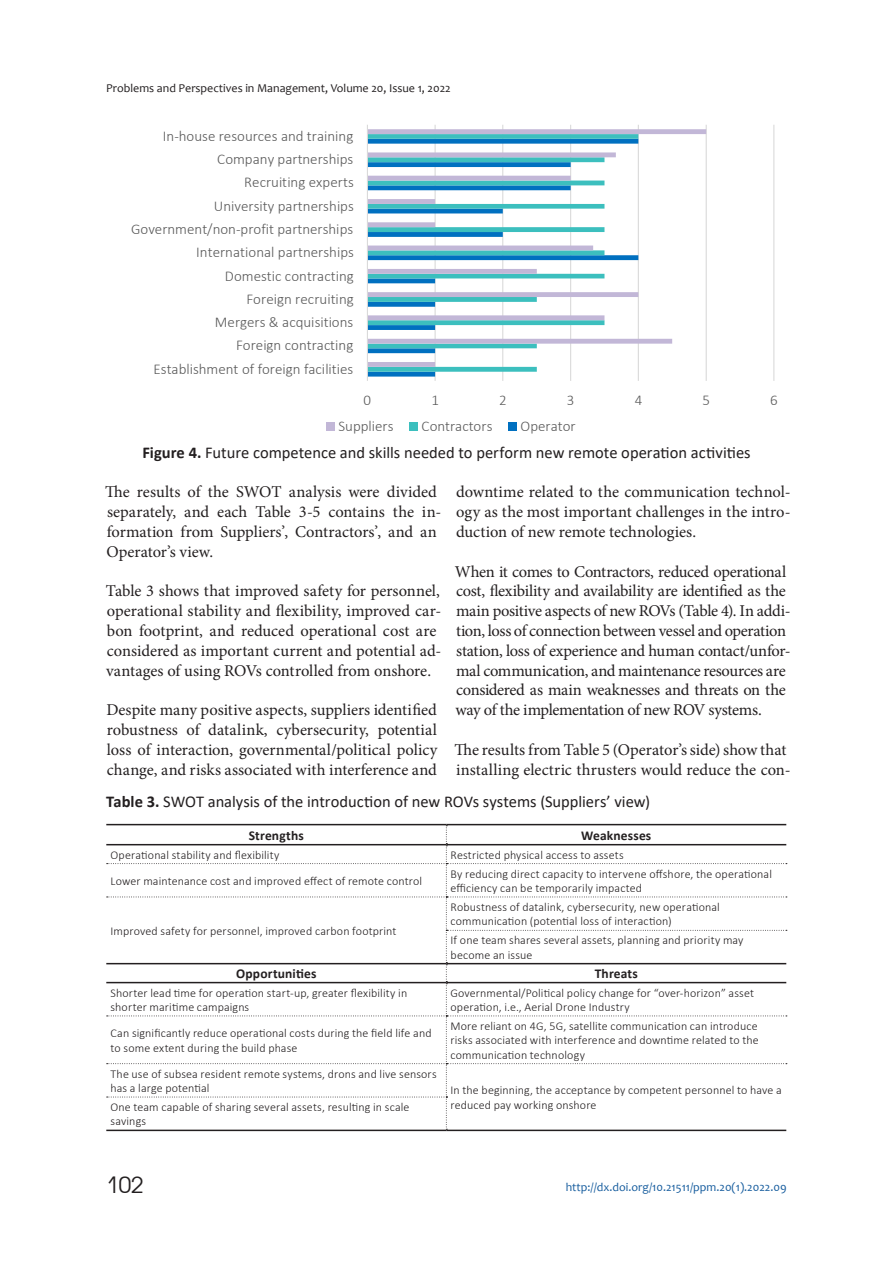
<style>
.page{position:relative;width:893px;height:1263px;background:#fff}
.page>*{position:absolute;margin:0;border:0;box-sizing:border-box;transform-origin:0 0}
.t1{font:22.5px "Avant Garde Gothic C";color:#231f20}
.t2{font:16.5px/19.8px "Minion Pro";letter-spacing:-.005em;color:#231f20}
.t3{font:16.5px "Calibri";color:#231f20}
.t4{font:300 15px "Calibri";color:#595959}
.t5{font:700 13.5px "Calibri";letter-spacing:.01em;color:#231f20}
.t6{font:300 12px/14.4px "Calibri";letter-spacing:.01em;color:#231f20}
.t7{font:12px "Candara";color:#231f20}
.t8{font:12px "Candara";color:#175d9e}
.s1{font-weight:700}
</style>
<div class="page">
<hr style="left:435px;top:125px;width:1px;height:256px;background:#d9d9d9">
<hr style="left:502px;top:125px;width:1px;height:256px;background:#d9d9d9">
<hr style="left:570px;top:125px;width:1px;height:256px;background:#d9d9d9">
<hr style="left:638px;top:125px;width:1px;height:256px;background:#d9d9d9">
<hr style="left:706px;top:125px;width:1px;height:256px;background:#d9d9d9">
<hr style="left:773px;top:125px;width:1px;height:256px;background:#d9d9d9">
<svg style="left:368px;top:372px;width:136px;height:5px"></svg>
<svg style="left:368px;top:367px;width:169px;height:5px"></svg>
<svg style="left:368px;top:129px;width:338px;height:238px"></svg>
<hr style="left:367px;top:125px;width:1px;height:256px;background:#d9d9d9">
<div style="left:327px;top:423px;width:8px;height:8px;background:#c2b7d7"></div>
<div style="left:410px;top:423px;width:8px;height:8px;background:#3cbfbe"></div>
<div style="left:509px;top:423px;width:8px;height:8px;background:#0070c0"></div>
<hr style="left:106px;top:824px;width:340px;height:1px;background:#231f20">
<hr style="left:446px;top:824px;width:340px;height:1px;background:#231f20">
<hr style="left:106px;top:844px;width:340px;height:1px;background:#231f20">
<hr style="left:446px;top:1129px;width:340px;height:2px;background:#231f20">
<svg style="left:107px;top:825px;width:680px;height:305px"></svg>
<hr style="left:106px;top:963px;width:340px;height:1px;background:#231f20">
<hr style="left:446px;top:963px;width:340px;height:1px;background:#231f20">
<hr style="left:106px;top:982px;width:340px;height:1px;background:#231f20">
<hr style="left:446px;top:982px;width:340px;height:1px;background:#231f20">
<hr style="left:106px;top:1129px;width:340px;height:2px;background:#231f20">
<p class="t7" style="left:106px;top:83px;width:346px">Problems and Perspectives in Management, Volume 20, Issue 1, 2022</p>
<p class="t4" style="left:163px;top:130px;width:192px">In-house resources and training</p>
<p class="t4" style="left:217px;top:153px;width:138px">Company partnerships</p>
<p class="t4" style="left:244px;top:177px;width:111px">Recruiting experts</p>
<p class="t4" style="left:214px;top:200px;width:142px">University partnerships</p>
<p class="t4" style="left:131px;top:223px;width:224px">Government/non-profit partnerships</p>
<p class="t4" style="left:196px;top:247px;width:159px">International partnerships</p>
<p class="t4" style="left:225px;top:270px;width:130px">Domestic contracting</p>
<p class="t4" style="left:246px;top:293px;width:109px">Foreign recruiting</p>
<p class="t4" style="left:215px;top:316px;width:140px">Mergers &amp; acquisitions</p>
<p class="t4" style="left:236px;top:340px;width:119px">Foreign contracting</p>
<p class="t4" style="left:154px;top:363px;width:201px">Establishment of foreign facilities</p>
<p class="t4" style="left:364px;top:394px;width:9px">0</p>
<p class="t4" style="left:431px;top:394px;width:9px">1</p>
<p class="t4" style="left:499px;top:394px;width:9px">2</p>
<p class="t4" style="left:567px;top:394px;width:9px">3</p>
<p class="t4" style="left:635px;top:394px;width:9px">4</p>
<p class="t4" style="left:702px;top:394px;width:9px">5</p>
<p class="t4" style="left:770px;top:394px;width:9px">6</p>
<p class="t4" style="left:338px;top:421px;width:57px">Suppliers</p>
<p class="t4" style="left:422px;top:421px;width:72px">Contractors</p>
<p class="t4" style="left:520px;top:421px;width:57px">Operator</p>
<p class="t3" style="left:142px;top:441px;width:610px"><span class="s1">Figure 4.</span> Future competence and skills needed to perform new remote operation activities</p>
<p class="t2" style="left:105px;top:483px;width:338px">The results of the SWOT analysis were divided separately, and each Table 3-5 contains the in&shy;formation from Suppliers’, Contractors’, and an Operator’s view.</p>
<p class="t2" style="left:106px;top:582px;width:337px">Table 3 shows that improved safety for personnel, operational stability and flexibility, improved car&shy;bon footprint, and reduced operational cost are considered as important current and potential ad&shy;vantages of using ROVs controlled from onshore.</p>
<p class="t2" style="left:106px;top:700px;width:333px;text-align:justify">Despite many positive aspects, suppliers identified robustness of datalink, cybersecurity, potential loss of interaction, governmental/political policy change, and risks associated with interference and</p>
<p class="t2" style="left:456px;top:483px;width:336px;text-align:justify">downtime related to the communication technol&shy;ogy as the most important challenges in the intro&shy;duction of new remote technologies.</p>
<p class="t2" style="left:455px;top:562px;width:337px">When it comes to Contractors, reduced operational cost, flexibility and availability are identified as the main positive aspects of new ROVs (Table 4). In addi&shy;tion, loss of connection between vessel and operation station, loss of experience and human contact/unfor&shy;mal communication, and maintenance resources are considered as main weaknesses and threats on the way of the implementation of new ROV systems.</p>
<p class="t2" style="left:454px;top:740px;width:338px">The results from Table 5 (Operator’s side) show that installing electric thrusters would reduce the con-</p>
<p class="t3" style="left:106px;top:790px;width:545px"><span class="s1">Table 3.</span> SWOT analysis of the introduction of new ROVs systems (Suppliers’ view)</p>
<p class="t5" style="left:249px;top:830px;width:57px">Strengths</p>
<p class="t5" style="left:581px;top:830px;width:72px">Weaknesses</p>
<p class="t6" style="left:111px;top:847px;width:170px">Operational stability and flexibility</p>
<p class="t6" style="left:451px;top:847px;width:175px">Restricted physical access to assets</p>
<p class="t6" style="left:111px;top:873px;width:313px">Lower maintenance cost and improved effect of remote control</p>
<p class="t6" style="left:451px;top:866px;width:323px">By reducing direct capacity to intervene offshore, the operational efficiency can be temporarily impacted</p>
<p class="t6" style="left:111px;top:923px;width:287px">Improved safety for personnel, improved carbon footprint</p>
<p class="t6" style="left:451px;top:900px;width:271px">Robustness of datalink, cybersecurity, new operational communication (potential loss of interaction)</p>
<p class="t6" style="left:451px;top:933px;width:295px">If one team shares several assets, planning and priority may become an issue</p>
<p class="t5" style="left:236px;top:964px;width:82px">Opportunities</p>
<p class="t5" style="left:595px;top:969px;width:45px">Threats</p>
<p class="t6" style="left:111px;top:985px;width:298px">Shorter lead time for operation start-up, greater flexibility in shorter maritime campaigns</p>
<p class="t6" style="left:451px;top:985px;width:305px">Governmental/Political policy change for “over-horizon” asset operation, i.e., Aerial Drone Industry</p>
<p class="t6" style="left:111px;top:1026px;width:323px">Can significantly reduce operational costs during the field life and to some extent during the build phase</p>
<p class="t6" style="left:451px;top:1018px;width:310px;text-align:justify">More reliant on 4G, 5G, satellite communication can introduce risks associated with interference and downtime related to the communication technology</p>
<p class="t6" style="left:111px;top:1066px;width:328px">The use of subsea resident remote systems, drons and live sensors has a large potential</p>
<p class="t6" style="left:451px;top:1083px;width:333px">In the beginning, the acceptance by competent personnel to have a</p>
<p class="t6" style="left:111px;top:1100px;width:301px">One team capable of sharing several assets, resulting in scale</p>
<p class="t6" style="left:451px;top:1097px;width:147px">reduced pay working onshore</p>
<p class="t6" style="left:111px;top:1114px;width:37px">savings</p>
<h1 class="t1" style="left:106px;top:1172px;width:39px">102</h1>
<p class="t8" style="left:566px;top:1182px;width:222px">http://dx.doi.org/10.21511/ppm.20(1).2022.09</p>
</div>
